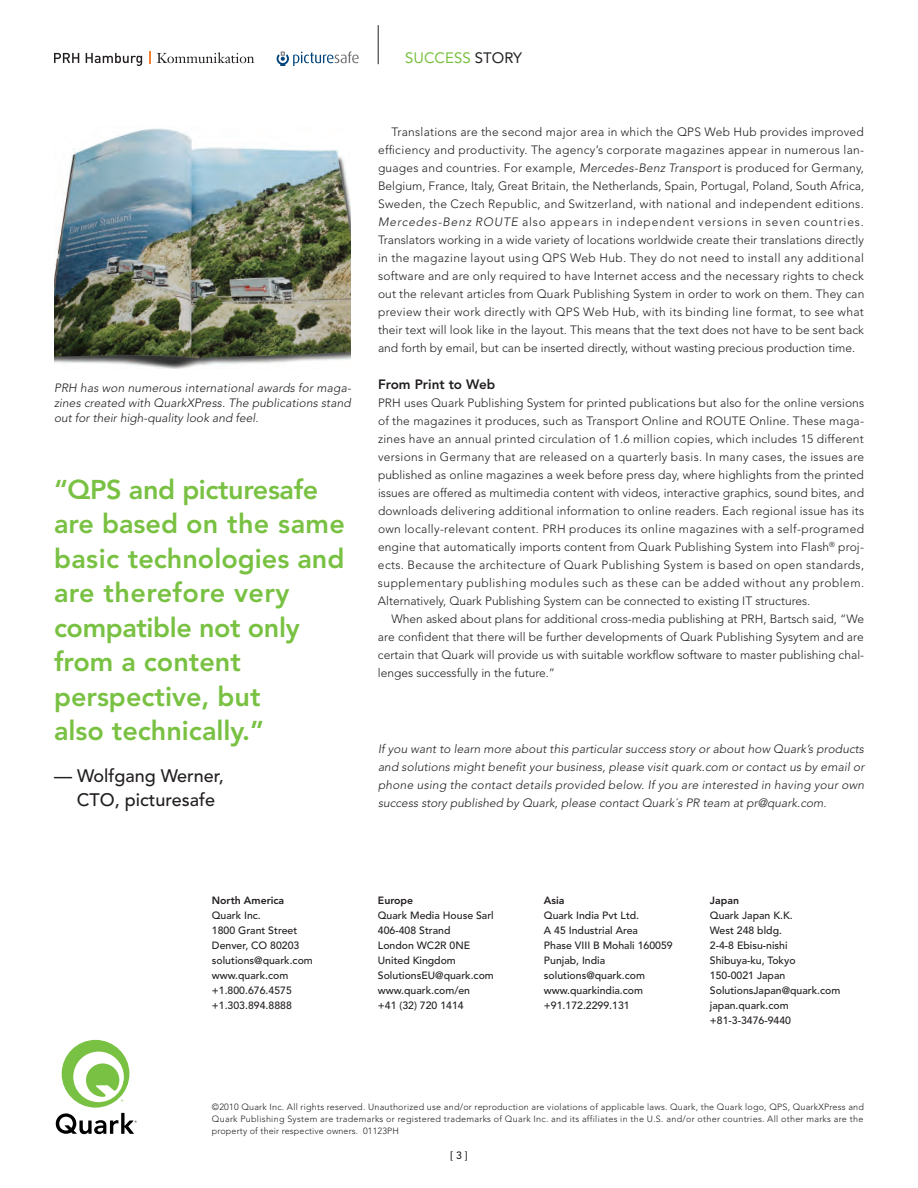
<style>
.page{position:relative;width:918px;height:1188px;background:#fff}
.page>*{position:absolute;margin:0;border:0;box-sizing:border-box;transform-origin:0 0}
.t1{font:800 27px/34.5px "Avenir LT Std";color:#79c142}
.t2{font:500 18px/24px "Avenir LT Std";color:#231f20}
.t3{font:15px "Avenir LT Std";color:#79c142}
.t4{font:800 13.5px "Avenir LT Std";color:#231f20}
.t5{font:300 12px/18px "Avenir LT Std";color:#231f20;text-align:justify}
.t6{font:italic 300 12px/18px "Avenir LT Std";color:#231f20;text-align:justify}
.t7{font:500 10.5px/15px "Avenir LT Std";color:#231f20}
.t8{font:800 10.5px "Avenir LT Std";color:#231f20}
.t9{font:300 9px/12px "Avenir LT Std";letter-spacing:.015em;color:#231f20;text-align:justify}
.s1{color:#231f20}
.s2{font-style:italic}
</style>
<div class="page">
<hr style="left:378px;top:25px;width:1px;height:39px;background:#231f20">
<img style="left:54px;top:128px;width:297px;height:241px">
<svg style="left:56px;top:1040px;width:81px;height:94px"></svg>
<svg style="left:277px;top:51px;width:81px;height:15px"></svg>
<svg style="left:54px;top:53px;width:25px;height:10px"></svg>
<svg style="left:86px;top:53px;width:56px;height:13px"></svg>
<svg style="left:149px;top:51px;width:2px;height:13px"></svg>
<svg style="left:157px;top:52px;width:97px;height:11px"></svg>
<p class="t6" style="left:54px;top:382px;width:298px;line-height:15px">PRH has won numerous international awards for maga&shy;zines created with QuarkXPress. The publications stand out for their high-quality look and feel.</p>
<h1 class="t1" style="left:54px;top:475px;width:292px">“QPS and picturesafe are based on the same basic technologies and are therefore very compatible not only from a content perspective, but<br>also technically.”</h1>
<h2 class="t2" style="left:77px;top:766px;width:149px;text-indent:-23px">— Wolfgang Werner,<br>CTO, picturesafe</h2>
<p class="t3" style="left:405px;top:52px;width:118px">SUCCESS <span class="s1">STORY</span></p>
<p class="t5" style="left:378px;top:124px;width:488px;text-indent:14px">Translations are the second major area in which the QPS Web Hub provides improved efficiency and productivity. The agency’s corporate magazines appear in numerous lan&shy;guages and countries. For example, <span class="s2">Mercedes-Benz Transport</span> is produced for Germany, Belgium, France, Italy, Great Britain, the Netherlands, Spain, Portugal, Poland, South Africa, Sweden, the Czech Republic, and Switzerland, with national and independent editions.<br><span class="s2">Mercedes-Benz ROUTE</span> also appears in independent versions in seven countries.<br>Translators working in a wide variety of locations worldwide create their translations directly in the magazine layout using QPS Web Hub. They do not need to install any additional software and are only required to have Internet access and the necessary rights to check out the relevant articles from Quark Publishing System in order to work on them. They can preview their work directly with QPS Web Hub, with its binding line format, to see what their text will look like in the layout. This means that the text does not have to be sent back and forth by email, but can be inserted directly, without wasting precious production time.</p>
<p class="t4" style="left:378px;top:379px;width:119px">From Print to Web</p>
<p class="t5" style="left:378px;top:395px;width:488px">PRH uses Quark Publishing System for printed publications but also for the online versions of the magazines it produces, such as Transport Online and ROUTE Online. These maga&shy;zines have an annual printed circulation of 1.6 million copies, which includes 15 different versions in Germany that are released on a quarterly basis. In many cases, the issues are published as online magazines a week before press day, where highlights from the printed issues are offered as multimedia content with videos, interactive graphics, sound bites, and downloads delivering additional information to online readers. Each regional issue has its own locally-relevant content. PRH produces its online magazines with a self-programed engine that automatically imports content from Quark Publishing System into Flash<sup>®</sup> proj&shy;ects. Because the architecture of Quark Publishing System is based on open standards, supplementary publishing modules such as these can be added without any problem.<br>Alternatively, Quark Publishing System can be connected to existing IT structures.</p>
<p class="t5" style="left:378px;top:611px;width:488px;text-indent:14px">When asked about plans for additional cross-media publishing at PRH, Bartsch said, “We are confident that there will be further developments of Quark Publishing Sysytem and are certain that Quark will provide us with suitable workflow software to master publishing chal&shy;lenges successfully in the future.”</p>
<p class="t6" style="left:378px;top:741px;width:488px">If you want to learn more about this particular success story or about how Quark’s products and solutions might benefit your business, please visit quark.com or contact us by email or phone using the contact details provided below. If you are interested in having your own success story published by Quark, please contact Quark´s PR team at pr@quark.com.</p>
<p class="t8" style="left:212px;top:896px;width:74px">North America</p>
<p class="t7" style="left:212px;top:909px;width:102px">Quark Inc.<br>1800 Grant Street<br>Denver, CO 80203 solutions@quark.com www.quark.com +1.800.676.4575 +1.303.894.8888</p>
<p class="t8" style="left:378px;top:896px;width:37px">Europe</p>
<p class="t7" style="left:378px;top:909px;width:117px">Quark Media House Sarl<br>406-408 Strand<br>London WC2R 0NE<br>United Kingdom<br>SolutionsEU@quark.com www.quark.com/en<br>+41 (32) 720 1414</p>
<p class="t8" style="left:544px;top:896px;width:22px">Asia</p>
<p class="t7" style="left:544px;top:909px;width:130px">Quark India Pvt Ltd.<br>A 45 Industrial Area<br>Phase VIII B Mohali 160059<br>Punjab, India solutions@quark.com www.quarkindia.com +91.172.2299.131</p>
<p class="t8" style="left:710px;top:896px;width:31px">Japan</p>
<p class="t7" style="left:710px;top:909px;width:132px">Quark Japan K.K.<br>West 248 bldg.<br>2-4-8 Ebisu-nishi<br>Shibuya-ku, Tokyo<br>150-0021 Japan<br>SolutionsJapan@quark.com japan.quark.com +81-3-3476-9440</p>
<p class="t9" style="left:212px;top:1102px;width:654px">©2010 Quark Inc. All rights reserved. Unauthorized use and/or reproduction are violations of applicable laws. Quark, the Quark logo, QPS, QuarkXPress and Quark Publishing System are trademarks or registered trademarks of Quark Inc. and its affiliates in the U.S. and/or other countries. All other marks are the property of their respective owners. 01123PH</p>
<p class="t7" style="left:450px;top:1149px;width:19px">[ 3 ]</p>
</div>
